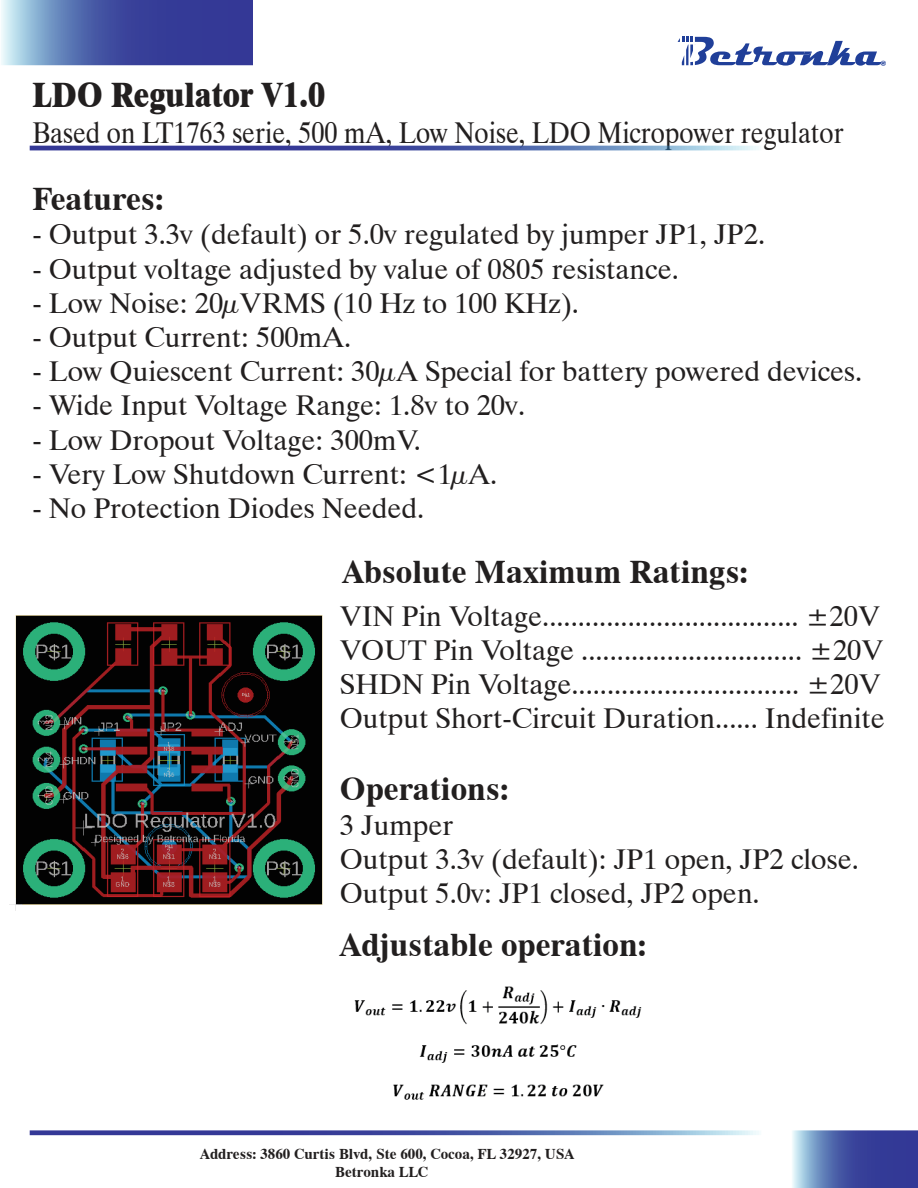
<style>
.page{position:relative;width:918px;height:1188px;background:#fff}
.page>*{position:absolute;margin:0;border:0;box-sizing:border-box;transform-origin:0 0}
.t1{font:800 36px "Dutch 801 BT";color:#221f1f;scale:.87 1}
.t2{font:700 33px "Dutch 801 BT";color:#221f1f}
.t3{font:30px "Dutch 801 BT";color:#221f1f;scale:.87 1}
.t4{font:28.5px/34.2px "Dutch 801 BT";color:#221f1f}
.t5{font:700 15px/18px "Dutch 801 BT";color:#221f1f}
.t6{font:700 12px "Magneto";color:#203f99}
</style>
<div class="page">
<svg style="left:678px;top:37px;width:204px;height:29px"></svg>
<img style="left:1px;top:0;width:252px;height:65px">
<img style="left:9px;top:615px;width:314px;height:296px">
<img style="left:30px;top:146px;width:729px;height:4px">
<img style="left:792px;top:1130px;width:126px;height:58px">
<img style="left:354px;top:986px;width:288px;height:114px">
<img style="left:30px;top:1130px;width:729px;height:5px">
<p class="t1" style="left:32px;top:82px;width:338px">LDO Regulator V1.0</p>
<p class="t3" style="left:32px;top:121px;width:934px">Based on LT1763 serie, 500 mA, Low Noise, LDO Micropower regulator</p>
<p class="t2" style="left:32px;top:187px;width:133px">Features:</p>
<p class="t4" style="left:32px;top:220px;width:734px">- Output 3.3v (default) or 5.0v regulated by jumper JP1, JP2.</p>
<p class="t4" style="left:32px;top:255px;width:648px">- Output voltage adjusted by value of 0805 resistance.</p>
<p class="t4" style="left:32px;top:289px;width:548px">- Low Noise: 20µVRMS (10 Hz to 100 KHz).</p>
<p class="t4" style="left:32px;top:323px;width:320px">- Output Current: 500mA.</p>
<p class="t4" style="left:32px;top:357px;width:831px">- Low Quiescent Current: 30µA Special for battery powered devices.</p>
<p class="t4" style="left:32px;top:391px;width:494px">- Wide Input Voltage Range: 1.8v to 20v.</p>
<p class="t4" style="left:32px;top:426px;width:390px">- Low Dropout Voltage: 300mV.</p>
<p class="t4" style="left:32px;top:460px;width:466px">- Very Low Shutdown Current: &lt;1µA.</p>
<p class="t4" style="left:32px;top:494px;width:394px">- No Protection Diodes Needed.</p>
<p class="t6" style="left:881px;top:57px;width:7px">Æ</p>
<p class="t2" style="left:343px;top:560px;width:407px">Absolute Maximum Ratings:</p>
<p class="t4" style="left:340px;top:602px;width:547px">VIN Pin Voltage.................................... ±20V VOUT Pin Voltage ............................... ±20V SHDN Pin Voltage................................ ±20V Output Short-Circuit Duration...... Indefinite</p>
<p class="t2" style="left:340px;top:777px;width:171px">Operations:</p>
<p class="t4" style="left:340px;top:811px;width:520px">3 Jumper<br>Output 3.3v (default): JP1 open, JP2 close.<br>Output 5.0v: JP1 closed, JP2 open.</p>
<p class="t2" style="left:340px;top:933px;width:308px">Adjustable operation:</p>
<p class="t5" style="left:335px;top:1147px;width:241px;text-indent:-135px">Address: 3860 Curtis Blvd, Ste 600, Cocoa, FL 32927, USA<br>Betronka LLC</p>
</div>
